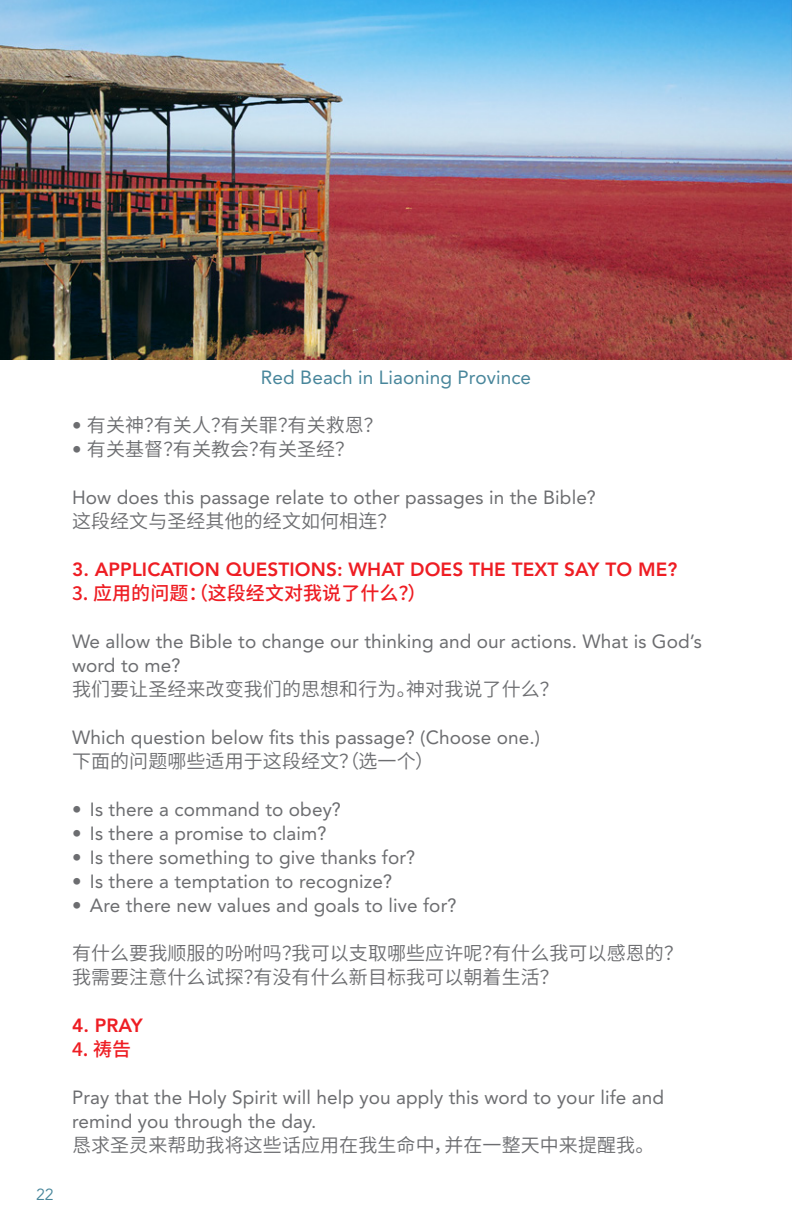
<style>
.page{position:relative;width:792px;height:1224px;background:#fff}
.page>*{position:absolute;margin:0;border:0;box-sizing:border-box;transform-origin:0 0}
.t1{font:19px/24px "Avenir";letter-spacing:.005em;color:#6c6d70}
.t2{font:19px/24px "Source Han Sans CN";letter-spacing:.005em;color:#6c6d70}
.t3{font:800 19px "Avenir";letter-spacing:.005em;color:#ee1d23}
.t4{font:19px "Avenir";letter-spacing:.005em;color:#48869b}
.t5{font:500 19px "Source Han Sans CN";letter-spacing:.005em;color:#ee1d23}
.t6{font:16px "Avenir";color:#48869b}
.s1{font-family:"Avenir"}
</style>
<div class="page">
<img style="left:0;top:0;width:792px;height:360px">
<p class="t6" style="left:36px;top:1185px;width:19px">22</p>
<p class="t4" style="left:261px;top:366px;width:272px">Red Beach in Liaoning Province</p>
<p class="t2" style="left:72px;top:413px;width:312px"><span class="s1">•</span> 有关神？有关人？有关罪？有关救恩？</p>
<p class="t2" style="left:72px;top:437px;width:284px"><span class="s1">•</span> 有关基督？有关教会？有关圣经？</p>
<p class="t1" style="left:72px;top:486px;width:526px">How does this passage relate to other passages in the Bible?</p>
<p class="t2" style="left:72px;top:509px;width:326px">这段经文与圣经其他的经文如何相连？</p>
<p class="t3" style="left:72px;top:558px;width:607px">3. APPLICATION QUESTIONS: WHAT DOES THE TEXT SAY TO ME?</p>
<p class="t5" style="left:72px;top:582px;width:356px">3. 应用的问题：（这段经文对我说了什么？）</p>
<p class="t1" style="left:72px;top:630px;width:632px">We allow the Bible to change our thinking and our actions. What is God’s word to me?</p>
<p class="t2" style="left:72px;top:677px;width:488px">我们要让圣经来改变我们的思想和行为。神对我说了什么？</p>
<p class="t1" style="left:72px;top:726px;width:470px">Which question below fits this passage? (Choose one.)</p>
<p class="t2" style="left:72px;top:749px;width:364px">下面的问题哪些适用于这段经文？（选一个）</p>
<p class="t1" style="left:72px;top:798px;width:271px">• Is there a command to obey?</p>
<p class="t1" style="left:72px;top:822px;width:256px">• Is there a promise to claim?</p>
<p class="t1" style="left:72px;top:846px;width:345px">• Is there something to give thanks for?</p>
<p class="t1" style="left:72px;top:870px;width:322px">• Is there a temptation to recognize?</p>
<p class="t1" style="left:72px;top:893px;width:386px">• Are there new values and goals to live for?</p>
<p class="t2" style="left:72px;top:941px;width:613px">有什么要我顺服的吩咐吗？我可以支取哪些应许呢？有什么我可以感恩的？我需要注意什么试探？有没有什么新目标我可以朝着生活？</p>
<p class="t3" style="left:72px;top:1014px;width:72px">4. PRAY</p>
<p class="t5" style="left:72px;top:1038px;width:61px">4. 祷告</p>
<p class="t1" style="left:72px;top:1085px;width:594px">Pray that the Holy Spirit will help you apply this word to your life and remind you through the day.</p>
<p class="t2" style="left:72px;top:1133px;width:584px">恳求圣灵来帮助我将这些话应用在我生命中，并在一整天中来提醒我。</p>
</div>
